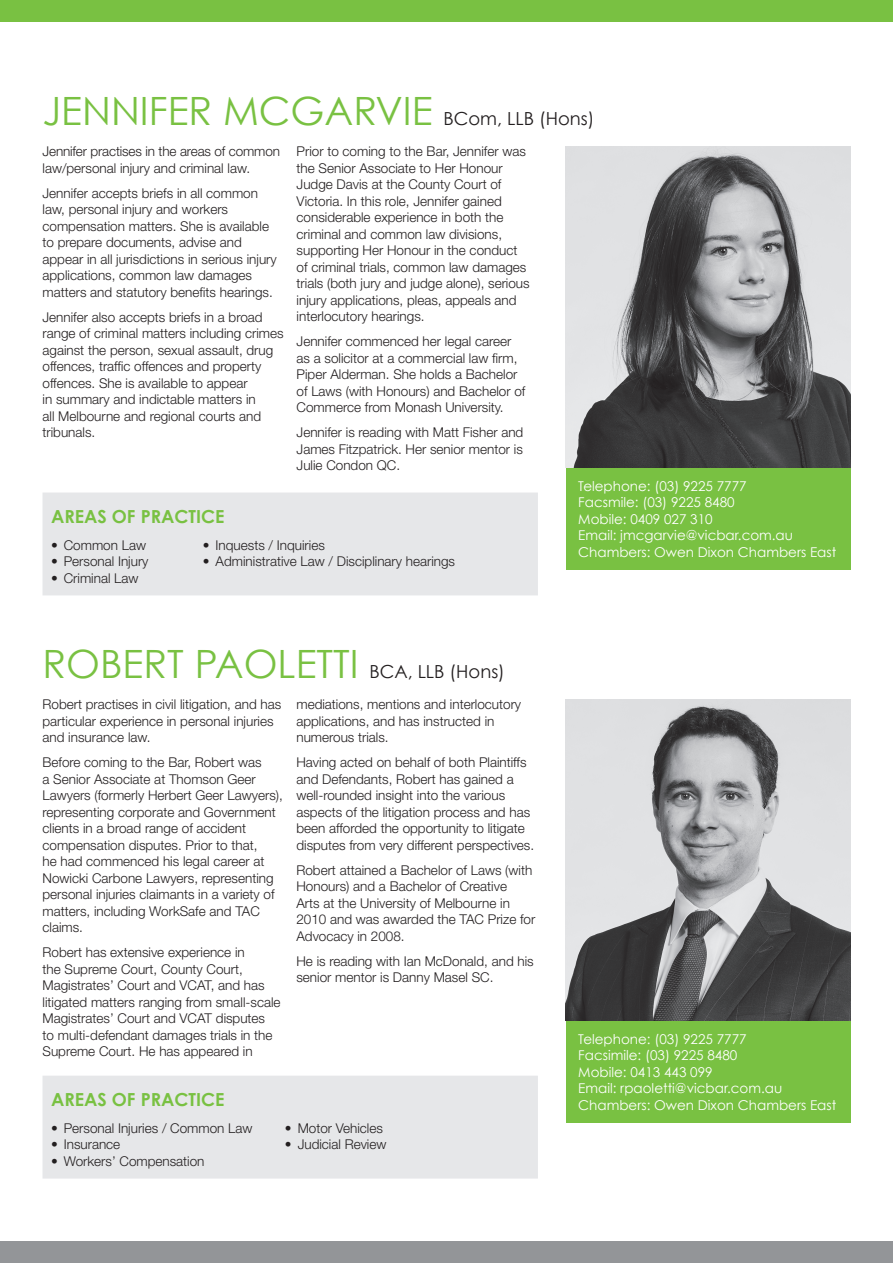
<style>
.page{position:relative;width:893px;height:1263px;background:#fff}
.page>*{position:absolute;margin:0;border:0;box-sizing:border-box;transform-origin:0 0}
.t1{font:39px "Century Gothic";color:#79c142}
.t2{font:700 18px "Century Gothic";color:#79c142}
.t3{font:300 13.5px/16.5px "Helvetica Neue LT Std";color:#231f20}
.t4{font:13.5px/16.5px "Century Gothic";color:#fff}
.s1{font-size:18px;color:#231f20}
</style>
<div class="page">
<div style="left:0;top:1242px;width:893px;height:21px;background:#939598"></div>
<div style="left:0;top:0;width:893px;height:21px;background:#79c142"></div>
<div style="left:43px;top:1076px;width:495px;height:102px;background:#e6e7e9"></div>
<div style="left:43px;top:492px;width:495px;height:103px;background:#e6e7e9"></div>
<img style="left:566px;top:146px;width:284px;height:322px">
<div style="left:566px;top:468px;width:284px;height:101px;background:#79c142"></div>
<img style="left:566px;top:699px;width:284px;height:322px">
<div style="left:566px;top:1021px;width:284px;height:101px;background:#79c142"></div>
<h1 class="t1" style="left:43px;top:87px;width:553px">JENNIFER MCGARVIE <span class="s1">BCom, LLB (Hons)</span></h1>
<p class="t3" style="left:43px;top:143px;width:239px">Jennifer practises in the areas of common law/personal injury and criminal law.</p>
<p class="t3" style="left:43px;top:184px;width:236px">Jennifer accepts briefs in all common law, personal injury and workers compensation matters. She is available to prepare documents, advise and appear in all jurisdictions in serious injury applications, common law damages matters and statutory benefits hearings.</p>
<p class="t3" style="left:43px;top:308px;width:243px">Jennifer also accepts briefs in a broad range of criminal matters including crimes against the person, sexual assault, drug offences, traffic offences and property offences. She is available to appear<br>in summary and indictable matters in<br>all Melbourne and regional courts and tribunals.</p>
<p class="t3" style="left:297px;top:143px;width:235px">Prior to coming to the Bar, Jennifer was the Senior Associate to Her Honour Judge Davis at the County Court of Victoria. In this role, Jennifer gained considerable experience in both the criminal and common law divisions, supporting Her Honour in the conduct of criminal trials, common law damages trials (both jury and judge alone), serious injury applications, pleas, appeals and interlocutory hearings.</p>
<p class="t3" style="left:297px;top:333px;width:230px">Jennifer commenced her legal career as a solicitor at a commercial law firm, Piper Alderman. She holds a Bachelor of Laws (with Honours) and Bachelor of Commerce from Monash University.</p>
<p class="t3" style="left:297px;top:424px;width:228px;text-align:justify">Jennifer is reading with Matt Fisher and James Fitzpatrick. Her senior mentor is Julie Condon QC.</p>
<h2 class="t2" style="left:51px;top:505px;width:175px">AREAS OF PRACTICE</h2>
<p class="t3" style="left:51px;top:536px;width:97px">• Common Law</p>
<p class="t3" style="left:51px;top:553px;width:99px">• Personal Injury</p>
<p class="t3" style="left:51px;top:569px;width:89px">• Criminal Law</p>
<p class="t3" style="left:203px;top:536px;width:123px">• Inquests / Inquiries</p>
<p class="t3" style="left:203px;top:553px;width:254px">• Administrative Law / Disciplinary hearings</p>
<h1 class="t1" style="left:43px;top:640px;width:464px">ROBERT PAOLETTI <span class="s1">BCA, LLB (Hons)</span></h1>
<p class="t3" style="left:43px;top:696px;width:240px">Robert practises in civil litigation, and has particular experience in personal injuries and insurance law.</p>
<p class="t3" style="left:43px;top:754px;width:242px">Before coming to the Bar, Robert was<br>a Senior Associate at Thomson Geer Lawyers (formerly Herbert Geer Lawyers), representing corporate and Government clients in a broad range of accident compensation disputes. Prior to that,<br>he had commenced his legal career at Nowicki Carbone Lawyers, representing personal injuries claimants in a variety of matters, including WorkSafe and TAC claims.</p>
<p class="t3" style="left:43px;top:944px;width:240px">Robert has extensive experience in<br>the Supreme Court, County Court, Magistrates’ Court and VCAT, and has litigated matters ranging from small-scale Magistrates’ Court and VCAT disputes<br>to multi-defendant damages trials in the Supreme Court. He has appeared in</p>
<p class="t3" style="left:296px;top:696px;width:226px">mediations, mentions and interlocutory applications, and has instructed in numerous trials.</p>
<p class="t3" style="left:296px;top:754px;width:239px">Having acted on behalf of both Plaintiffs and Defendants, Robert has gained a well-rounded insight into the various aspects of the litigation process and has been afforded the opportunity to litigate disputes from very different perspectives.</p>
<p class="t3" style="left:296px;top:861px;width:240px">Robert attained a Bachelor of Laws (with Honours) and a Bachelor of Creative<br>Arts at the University of Melbourne in 2010 and was awarded the TAC Prize for Advocacy in 2008.</p>
<p class="t3" style="left:296px;top:952px;width:239px">He is reading with Ian McDonald, and his senior mentor is Danny Masel SC.</p>
<h2 class="t2" style="left:51px;top:1088px;width:175px">AREAS OF PRACTICE</h2>
<p class="t3" style="left:51px;top:1119px;width:203px">• Personal Injuries / Common Law</p>
<p class="t3" style="left:51px;top:1136px;width:71px">• Insurance</p>
<p class="t3" style="left:51px;top:1152px;width:155px">• Workers’ Compensation</p>
<p class="t3" style="left:285px;top:1119px;width:100px">• Motor Vehicles</p>
<p class="t3" style="left:285px;top:1136px;width:103px">• Judicial Review</p>
<p class="t4" style="left:578px;top:477px;width:259px">Telephone: (03) 9225 7777<br>Facsmile: (03) 9225 8480<br>Mobile: 0409 027 310<br>Email: jmcgarvie@vicbar.com.au<br>Chambers: Owen Dixon Chambers East</p>
<p class="t4" style="left:578px;top:1030px;width:259px">Telephone: (03) 9225 7777<br>Facsimile: (03) 9225 8480<br>Mobile: 0413 443 099<br>Email: rpaoletti@vicbar.com.au<br>Chambers: Owen Dixon Chambers East</p>
</div>
